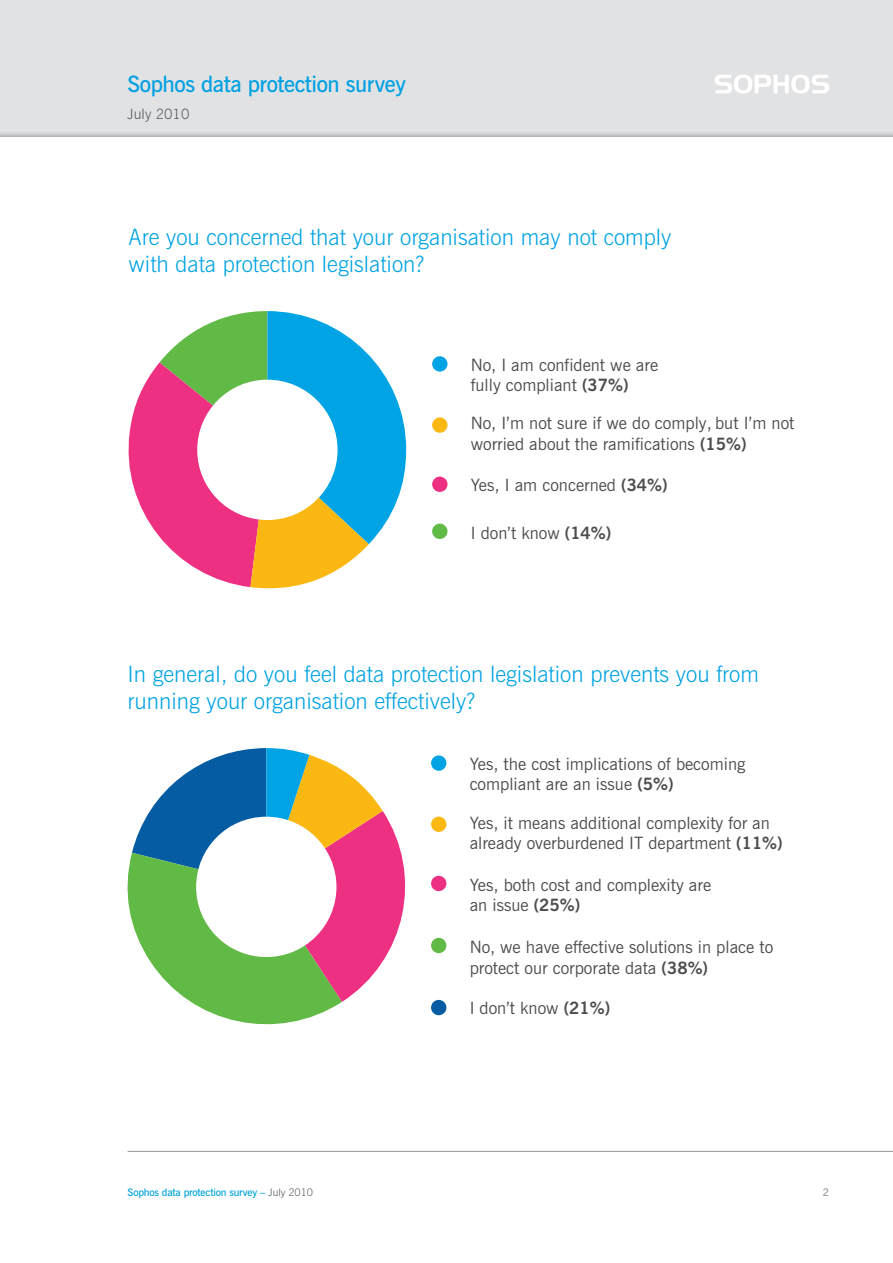
<style>
.page{position:relative;width:893px;height:1263px;background:#fff}
.page>*{position:absolute;margin:0;border:0;box-sizing:border-box;transform-origin:0 0}
.t1{font:300 22.5px/27px "News Gothic BT";color:#00a3e3}
.t2{font:600 22.5px "News Gothic BT";letter-spacing:-.02em;color:#00a1e3}
.t3{font:16.95px/20.4px "News Gothic BT";color:#4d4d4d}
.t4{font:300 14.25px "News Gothic BT";color:#57585a}
.t5{font:600 10.5px "News Gothic BT";letter-spacing:-.02em;color:#00a3d9}
.t6{font:600 10.5px "News Gothic BT";color:#939598}
.s1{font-weight:700}
.s2{font-weight:300;color:#57585a}
</style>
<div class="page">
<div style="left:0;top:0;width:893px;height:149px;background:#e1e2e4"></div>
<div style="left:0;top:130px;width:893px;height:68px;background:#231f20;opacity:.3"></div>
<div style="left:0;top:137px;width:893px;height:58px;background:#fff"></div>
<div style="left:0;top:172px;width:893px;height:49px;background:#fff"></div>
<svg style="left:715px;top:75px;width:114px;height:19px"></svg>
<hr style="left:128px;top:1151px;width:765px;height:1px;background:#939598">
<svg style="left:128px;top:311px;width:278px;height:278px"></svg>
<div style="left:197px;top:380px;width:141px;height:140px;background:#fff;border-radius:50%"></div>
<div style="left:432px;top:417px;width:15px;height:16px;background:#fcb812;border-radius:50%"></div>
<div style="left:432px;top:524px;width:15px;height:15px;background:#61ba45;border-radius:50%"></div>
<div style="left:432px;top:356px;width:15px;height:16px;background:#00a3e3;border-radius:50%"></div>
<div style="left:432px;top:477px;width:15px;height:15px;background:#ed3082;border-radius:50%"></div>
<svg style="left:127px;top:748px;width:279px;height:277px"></svg>
<div style="left:196px;top:817px;width:140px;height:140px;background:#fff;border-radius:50%"></div>
<div style="left:431px;top:816px;width:15px;height:16px;background:#fcb812;border-radius:50%"></div>
<div style="left:431px;top:938px;width:15px;height:15px;background:#61ba45;border-radius:50%"></div>
<div style="left:431px;top:755px;width:15px;height:16px;background:#00a3e3;border-radius:50%"></div>
<div style="left:431px;top:876px;width:15px;height:15px;background:#ed3082;border-radius:50%"></div>
<div style="left:431px;top:1000px;width:15px;height:15px;background:#055ca3;border-radius:50%"></div>
<h1 class="t2" style="left:128px;top:71px;width:280px">Sophos data protection survey</h1>
<p class="t4" style="left:128px;top:105px;width:64px">July 2010</p>
<h1 class="t1" style="left:129px;top:223px;width:544px">Are you concerned that your organisation may not comply with data protection legislation?</h1>
<p class="t3" style="left:471px;top:354px;width:189px">No, I am confident we are fully compliant <span class="s1">(37%)</span></p>
<p class="t3" style="left:471px;top:413px;width:325px">No, I’m not sure if we do comply, but I’m not worried about the ramifications <span class="s1">(15%)</span></p>
<p class="t3" style="left:471px;top:475px;width:198px">Yes, I am concerned <span class="s1">(34%)</span></p>
<p class="t3" style="left:471px;top:522px;width:142px">I don’t know <span class="s1">(14%)</span></p>
<h1 class="t1" style="left:127px;top:660px;width:633px">In general, do you feel data protection legislation prevents you from running your organisation effectively?</h1>
<p class="t3" style="left:470px;top:753px;width:277px">Yes, the cost implications of becoming compliant are an issue <span class="s1">(5%)</span></p>
<p class="t3" style="left:470px;top:812px;width:315px">Yes, it means additional complexity for an already overburdened IT department <span class="s1">(11%)</span></p>
<p class="t3" style="left:470px;top:875px;width:243px">Yes, both cost and complexity are an issue <span class="s1">(25%)</span></p>
<p class="t3" style="left:470px;top:937px;width:305px">No, we have effective solutions in place to protect our corporate data <span class="s1">(38%)</span></p>
<p class="t3" style="left:470px;top:997px;width:142px">I don’t know <span class="s1">(21%)</span></p>
<p class="t5" style="left:128px;top:1186px;width:187px">Sophos data protection survey – <span class="s2">July 2010</span></p>
<p class="t6" style="left:823px;top:1186px;width:8px">2</p>
</div>
